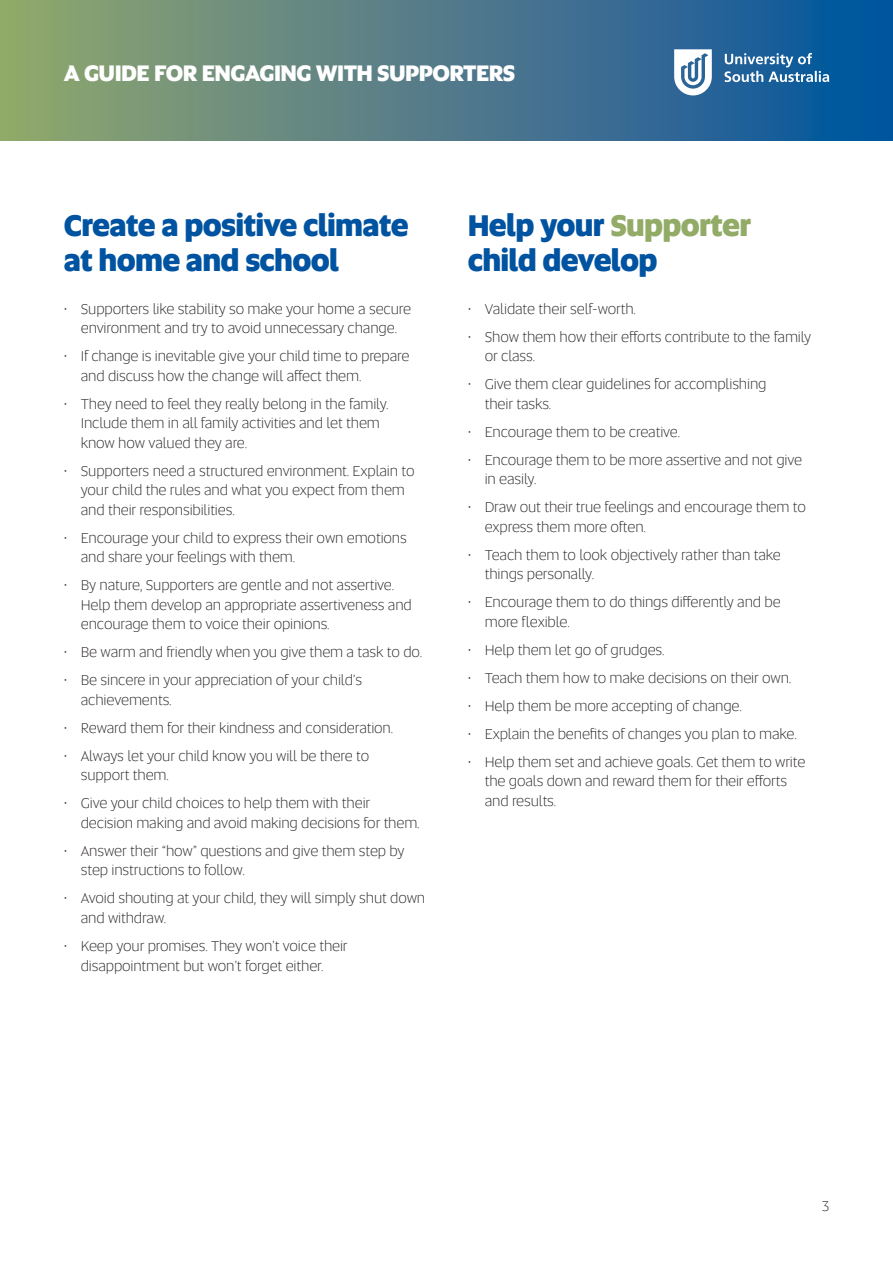
<style>
.page{position:relative;width:893px;height:1263px;background:#fff}
.page>*{position:absolute;margin:0;border:0;box-sizing:border-box;transform-origin:0 0}
.t1{font:800 30px/34.5px "Altis Uni SA";letter-spacing:-.025em;color:#0053a0}
.t2{font:800 22.5px "Altis Uni SA";letter-spacing:-.025em;color:#fff}
.t3{font:300 15px/19.5px "Altis Uni SA";letter-spacing:-.01em;color:#231f20}
.s1{color:#92ab66}
</style>
<div class="page">
<div style="left:0;top:0;width:893px;height:140px;background:linear-gradient(to right,#97a66e,#0651a3)"></div>
<svg style="left:724px;top:53px;width:105px;height:29px"></svg>
<svg style="left:674px;top:49px;width:38px;height:46px"></svg>
<h2 class="t2" style="left:64px;top:56px;width:453px">A GUIDE FOR ENGAGING WITH SUPPORTERS</h2>
<h1 class="t1" style="left:64px;top:207px;width:346px">Create a positive climate at home and school</h1>
<p class="t3" style="left:64px;top:299px;width:349px;text-align:center">• Supporters like stability so make your home a secure environment and try to avoid unnecessary change.</p>
<p class="t3" style="left:81px;top:346px;width:330px;text-indent:-17px">• If change is inevitable give your child time to prepare and discuss how the change will affect them.</p>
<p class="t3" style="left:81px;top:394px;width:309px;text-indent:-17px">• They need to feel they really belong in the family.<br>Include them in all family activities and let them know how valued they are.</p>
<p class="t3" style="left:81px;top:461px;width:335px;text-indent:-17px">• Supporters need a structured environment. Explain to your child the rules and what you expect from them and their responsibilities.</p>
<p class="t3" style="left:81px;top:528px;width:328px;text-indent:-17px">• Encourage your child to express their own emotions and share your feelings with them.</p>
<p class="t3" style="left:81px;top:575px;width:333px;text-indent:-17px">• By nature, Supporters are gentle and not assertive.<br>Help them develop an appropriate assertiveness and encourage them to voice their opinions.</p>
<p class="t3" style="left:64px;top:642px;width:360px">• Be warm and friendly when you give them a task to do.</p>
<p class="t3" style="left:81px;top:670px;width:283px;text-indent:-17px">• Be sincere in your appreciation of your child’s achievements.</p>
<p class="t3" style="left:64px;top:718px;width:331px">• Reward them for their kindness and consideration.</p>
<p class="t3" style="left:81px;top:746px;width:290px;text-indent:-17px">• Always let your child know you will be there to support them.</p>
<p class="t3" style="left:81px;top:793px;width:340px;text-indent:-17px">• Give your child choices to help them with their decision making and avoid making decisions for them.</p>
<p class="t3" style="left:81px;top:841px;width:325px;text-indent:-17px">• Answer their “how” questions and give them step by step instructions to follow.</p>
<p class="t3" style="left:81px;top:888px;width:346px;text-indent:-17px">• Avoid shouting at your child, they will simply shut down and withdraw.</p>
<p class="t3" style="left:64px;top:936px;width:285px;text-align:center">• Keep your promises. They won’t voice their disappointment but won’t forget either.</p>
<h1 class="t1" style="left:468px;top:207px;width:285px">Help your <span class="s1">Supporter </span>child develop</h1>
<p class="t3" style="left:468px;top:299px;width:170px">• Validate their self-worth.</p>
<p class="t3" style="left:485px;top:327px;width:328px;text-indent:-17px">• Show them how their efforts contribute to the family or class.</p>
<p class="t3" style="left:485px;top:374px;width:283px;text-indent:-17px">• Give them clear guidelines for accomplishing their tasks.</p>
<p class="t3" style="left:468px;top:422px;width:214px">• Encourage them to be creative.</p>
<p class="t3" style="left:485px;top:450px;width:319px;text-indent:-17px">• Encourage them to be more assertive and not give in easily.</p>
<p class="t3" style="left:485px;top:497px;width:323px;text-indent:-17px">• Draw out their true feelings and encourage them to express them more often.</p>
<p class="t3" style="left:485px;top:545px;width:298px;text-indent:-17px">• Teach them to look objectively rather than take things personally.</p>
<p class="t3" style="left:485px;top:592px;width:297px;text-indent:-17px">• Encourage them to do things differently and be more flexible.</p>
<p class="t3" style="left:468px;top:640px;width:198px">• Help them let go of grudges.</p>
<p class="t3" style="left:468px;top:668px;width:325px">• Teach them how to make decisions on their own.</p>
<p class="t3" style="left:468px;top:696px;width:276px">• Help them be more accepting of change.</p>
<p class="t3" style="left:468px;top:724px;width:330px">• Explain the benefits of changes you plan to make.</p>
<p class="t3" style="left:485px;top:752px;width:322px;text-indent:-17px">• Help them set and achieve goals. Get them to write the goals down and reward them for their efforts and results.</p>
<p class="t3" style="left:822px;top:1196px;width:9px">3</p>
</div>
